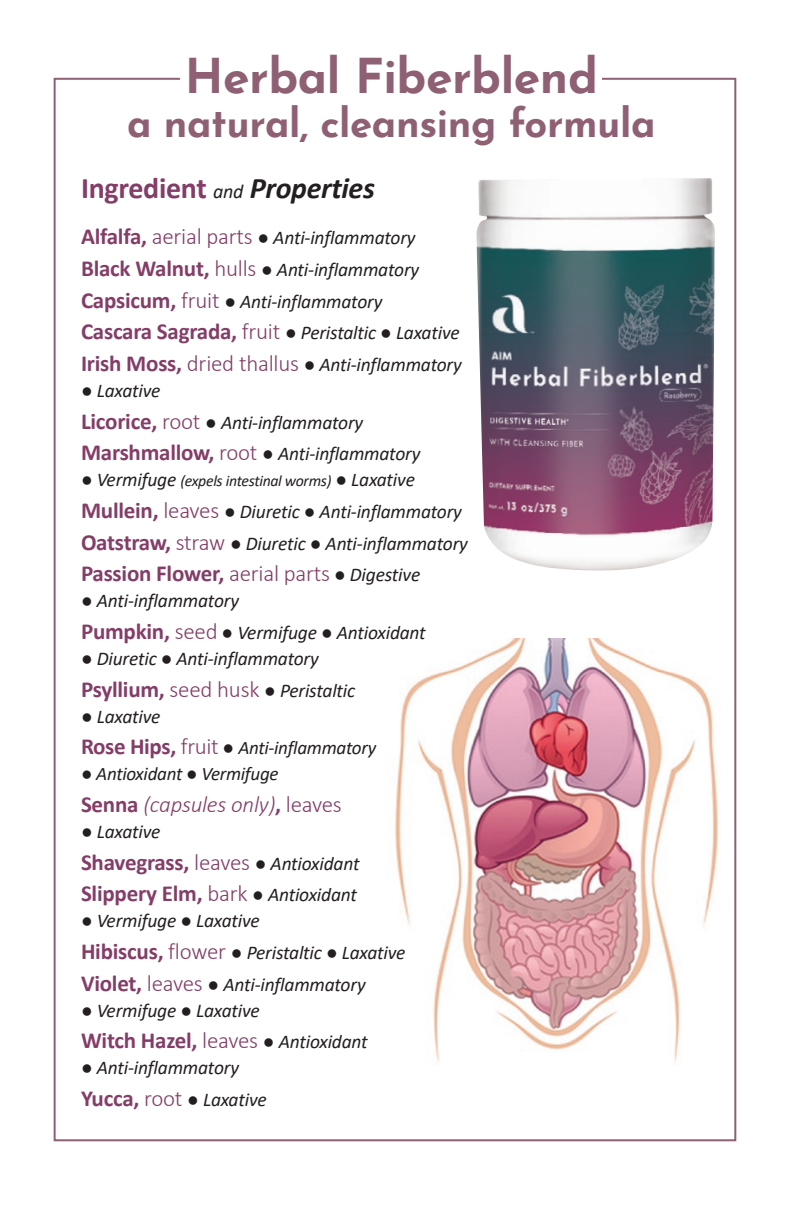
<style>
.page{position:relative;width:792px;height:1224px;background:#fff}
.page>*{position:absolute;margin:0;border:0;box-sizing:border-box;transform-origin:0 0}
.t1{font:700 48px "Josefin Sans";letter-spacing:-.01em;color:#8f5f74}
.t2{font:700 40px "Josefin Sans";letter-spacing:-.01em;color:#8f5f74}
.Bodytext{font:700 30px "Calibri";letter-spacing:-.01em;color:#843d67}
.Bodytext-2{font:700 23px "Calibri";letter-spacing:-.01em;color:#843d67}
.Bodytext-3{font:italic 300 23px "Calibri";letter-spacing:-.01em;color:#843d67}
.Bodytext-4{font:italic 19.4px "Calibri";letter-spacing:-.01em;color:#231f20}
.Bodytext-5{font:italic 19px "Calibri";letter-spacing:-.015em;color:#231f20}
.Bodytext-6{font:italic 15.8px "Calibri";letter-spacing:-.02em;color:#231f20}
.s1{font-weight:400;font-style:italic;font-size:20px;color:#231f20}
.s2{font-style:italic;color:#231f20}
.s3{font-weight:700;font-style:normal;font-size:23px;color:#843d67}
.s4{font-weight:300;font-style:normal;font-size:23px;color:#843d67}
.s5{font-size:19.4px}
.s6{font-weight:300;font-style:normal}
.s7{font-weight:300}
.s8{font-weight:400;font-style:italic;font-size:19.4px;color:#231f20}
.s9{font-weight:700;font-style:normal}
.s10{font-style:normal}
</style>
<div class="page">
<img style="left:395px;top:639px;width:323px;height:425px">
<img style="left:476px;top:178px;width:239px;height:393px">
<p class="t1" style="left:185px;top:33px;width:415px">Herbal Fiberblend</p>
<p class="t2" style="left:127px;top:87px;width:530px">a natural, cleansing formula</p>
<p class="Bodytext" style="left:81px;top:167px;width:295px">Ingredient <span class="s1">and</span> <span class="s2">Properties</span></p>
<p class="Bodytext-4" style="left:81px;top:224px;width:336px"><span class="s3">Alfalfa,</span> <span class="s4">aerial parts</span> ● Anti-inflammatory</p>
<p class="Bodytext-4" style="left:81px;top:256px;width:340px"><span class="s3">Black Walnut,</span> <span class="s4">hulls</span> ● Anti-inflammatory</p>
<p class="Bodytext-4" style="left:81px;top:288px;width:303px"><span class="s3">Capsicum,</span> <span class="s4">fruit</span> ● Anti-inflammatory</p>
<p class="Bodytext-4" style="left:81px;top:319px;width:380px"><span class="s3">Cascara Sagrada,</span> <span class="s4">fruit</span> ● Peristaltic ● Laxative</p>
<p class="Bodytext-4" style="left:81px;top:351px;width:382px"><span class="s3">Irish Moss,</span> <span class="s4">dried thallus</span> ● Anti-inflammatory</p>
<p class="Bodytext-4" style="left:81px;top:377px;width:81px">● Laxative</p>
<p class="Bodytext-4" style="left:81px;top:409px;width:284px"><span class="s3">Licorice,</span> <span class="s4">root</span> ● Anti-inflammatory</p>
<p class="Bodytext-4" style="left:81px;top:440px;width:341px"><span class="s3">Marshmallow,</span> <span class="s4">root</span> ● Anti-inflammatory</p>
<p class="Bodytext-6" style="left:81px;top:470px;width:335px"><span class="s5">● Vermifuge</span> (expels intestinal worms) <span class="s5">● Laxative</span></p>
<p class="Bodytext-4" style="left:81px;top:498px;width:383px"><span class="s3">Mullein,</span> <span class="s4">leaves</span> ● Diuretic <span class="s6">●</span> Anti-inflammatory</p>
<p class="Bodytext-4" style="left:81px;top:530px;width:388px"><span class="s3">Oatstraw,</span> <span class="s4">straw</span> ● Diuretic <span class="s6">●</span> Anti-inflammatory</p>
<p class="Bodytext-2" style="left:81px;top:557px;width:341px">Passion Flower, <span class="s7">aerial parts</span> <span class="s8">● Digestive</span></p>
<p class="Bodytext-4" style="left:81px;top:587px;width:160px">● Anti-inflammatory</p>
<p class="Bodytext-4" style="left:81px;top:619px;width:346px"><span class="s3">Pumpkin,</span> <span class="s4">seed</span> ● Vermifuge ● Antioxidant</p>
<p class="Bodytext-4" style="left:81px;top:645px;width:239px">● Diuretic ● Anti-inflammatory</p>
<p class="Bodytext-4" style="left:81px;top:677px;width:276px"><span class="s3">Psyllium,</span> <span class="s4">seed husk</span> ● Peristaltic</p>
<p class="Bodytext-4" style="left:81px;top:703px;width:81px">● Laxative</p>
<p class="Bodytext-5" style="left:81px;top:735px;width:297px"><span class="s3">Rose Hips,</span> <span class="s4">fruit</span> <span class="s5">●</span> Anti-inflammatory</p>
<p class="Bodytext-5" style="left:81px;top:761px;width:199px">● Antioxidant ● Vermifuge</p>
<p class="Bodytext-3" style="left:81px;top:790px;width:262px"><span class="s9">Senna</span> (capsules only)<span class="s9">,</span> <span class="s10">leaves</span></p>
<p class="Bodytext-4" style="left:81px;top:818px;width:81px">● Laxative</p>
<p class="Bodytext-4" style="left:81px;top:850px;width:280px"><span class="s3">Shavegrass,</span> <span class="s4">leaves</span> ● Antioxidant</p>
<p class="Bodytext-2" style="left:81px;top:877px;width:277px">Slippery Elm, <span class="s7">bark</span> <span class="s8">● Antioxidant</span></p>
<p class="Bodytext-4" style="left:81px;top:907px;width:180px">● Vermifuge ● Laxative</p>
<p class="Bodytext-4" style="left:81px;top:939px;width:326px"><span class="s3">Hibiscus,</span> <span class="s4">flower</span> ● Peristaltic ● Laxative</p>
<p class="Bodytext-4" style="left:81px;top:971px;width:286px"><span class="s3">Violet,</span> <span class="s4">leaves</span> ● Anti-inflammatory</p>
<p class="Bodytext-4" style="left:81px;top:997px;width:180px">● Vermifuge ● Laxative</p>
<p class="Bodytext-4" style="left:81px;top:1028px;width:288px"><span class="s3">Witch Hazel,</span> <span class="s4">leaves</span> ● Antioxidant</p>
<p class="Bodytext-4" style="left:81px;top:1054px;width:160px">● Anti-inflammatory</p>
<p class="Bodytext-4" style="left:81px;top:1086px;width:187px"><span class="s3">Yucca,</span> <span class="s4">root</span> ● Laxative</p>
</div>
